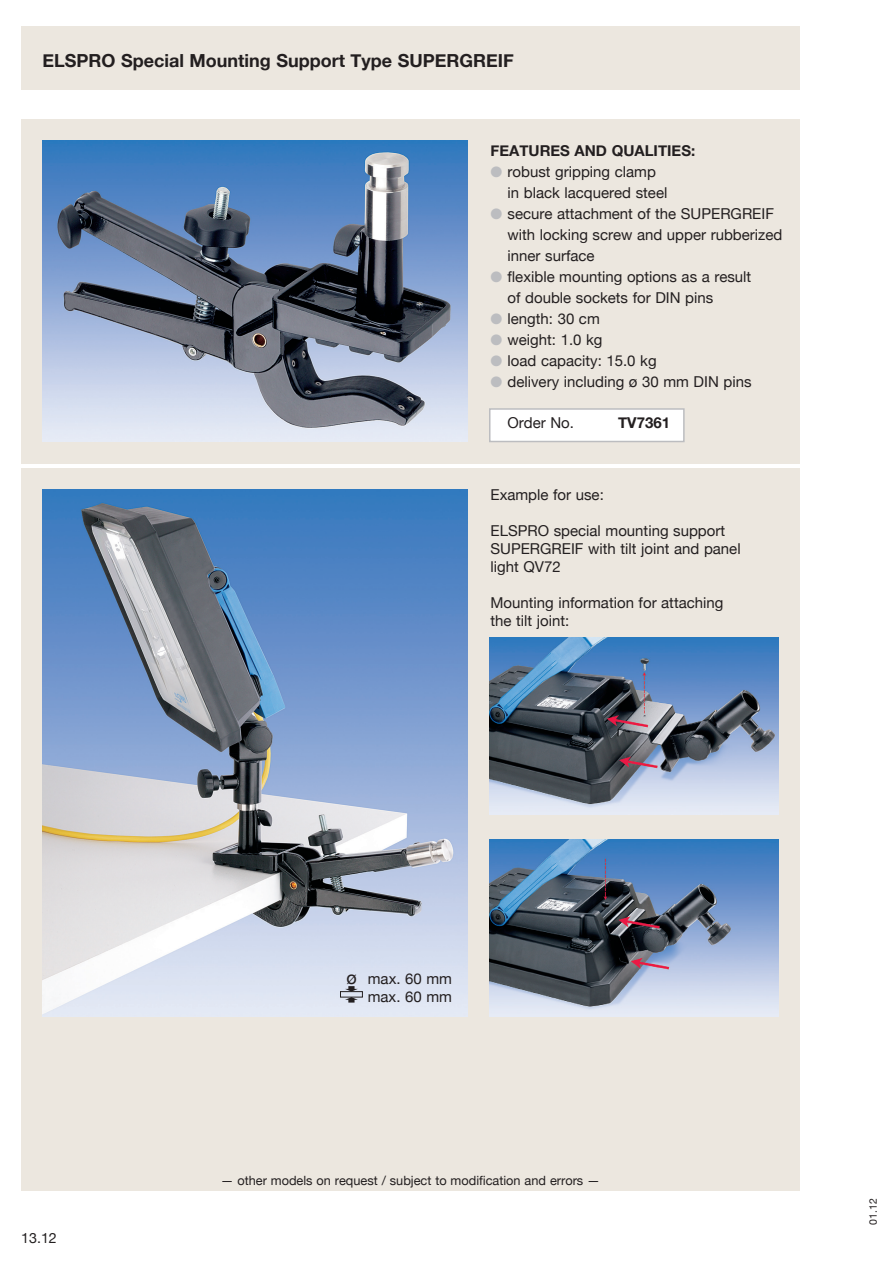
<style>
.page{position:relative;width:893px;height:1263px;background:#fff}
.page>*{position:absolute;margin:0;border:0;box-sizing:border-box;transform-origin:0 0}
.t1{font:700 18px "Helvetica Neue";color:#231f20}
.t2{font:15px/21px "Helvetica Neue";color:#231f20}
.t3{font:700 15px "Helvetica Neue";color:#231f20}
.t4{font:14.25px "Helvetica Neue";color:#231f20}
.t5{font:12.75px "Helvetica Neue";color:#231f20}
.t6{font:10.5px "Helvetica Neue";color:#231f20}
.s1{color:#bcbdc0}
.s2{font-size:18px}
</style>
<div class="page">
<div style="left:21px;top:468px;width:778px;height:723px;background:#ece7df"></div>
<div style="left:21px;top:119px;width:778px;height:344px;background:#ece7df"></div>
<div style="left:21px;top:26px;width:778px;height:64px;background:#ece7df"></div>
<img style="left:43px;top:140px;width:425px;height:301px">
<img style="left:43px;top:489px;width:425px;height:527px">
<div style="left:489px;top:408px;width:196px;height:34px;background:#fff;border:2px solid #bcbdc0"></div>
<img style="left:489px;top:638px;width:289px;height:176px">
<img style="left:489px;top:840px;width:289px;height:176px">
<svg style="left:345px;top:986px;width:13px;height:5px"></svg>
<svg style="left:345px;top:997px;width:13px;height:5px"></svg>
<div style="left:340px;top:991px;width:23px;height:6px;border:1px solid #231f20"></div>
<p class="t1" style="left:43px;top:46px;width:473px">ELSPRO Special Mounting Support Type SUPERGREIF</p>
<p class="t3" style="left:490px;top:139px;width:206px">FEATURES AND QUALITIES:</p>
<p class="t2" style="left:507px;top:162px;width:161px;text-indent:-17px"><span class="s1">●</span> robust gripping clamp in black lacquered steel</p>
<p class="t2" style="left:507px;top:204px;width:276px;text-indent:-17px"><span class="s1">●</span> secure attachment of the SUPERGREIF with locking screw and upper rubberized inner surface</p>
<p class="t2" style="left:507px;top:267px;width:245px;text-indent:-17px"><span class="s1">●</span> flexible mounting options as a result of double sockets for DIN pins</p>
<p class="t2" style="left:490px;top:309px;width:111px"><span class="s1">●</span> length: 30 cm</p>
<p class="t2" style="left:490px;top:330px;width:114px"><span class="s1">●</span> weight: 1.0 kg</p>
<p class="t2" style="left:490px;top:351px;width:168px"><span class="s1">●</span> load capacity: 15.0 kg</p>
<p class="t2" style="left:490px;top:372px;width:262px"><span class="s1">●</span> delivery including ø 30 mm DIN pins</p>
<p class="t2" style="left:507px;top:413px;width:68px">Order No.</p>
<p class="t3" style="left:618px;top:411px;width:53px">TV7361</p>
<p class="t2" style="left:490px;top:485px;width:115px">Example for use:</p>
<p class="t2" style="left:490px;top:522px;width:252px;line-height:18px">ELSPRO special mounting support<br>SUPERGREIF with tilt joint and panel light QV72</p>
<p class="t2" style="left:490px;top:594px;width:234px;line-height:18px">Mounting information for attaching the tilt joint:</p>
<p class="t4" style="left:21px;top:1227px;width:37px">13.12</p>
<p class="t2" style="left:347px;top:969px;width:107px"><span class="s2">ø</span> max. 60 mm</p>
<p class="t2" style="left:368px;top:987px;width:86px">max. 60 mm</p>
<p class="t5" style="left:221px;top:1171px;width:381px">— other models on request / subject to modification and errors —</p>
<p class="t6" style="left:865px;top:1225px;width:28px;rotate:-90deg">01.12</p>
</div>
